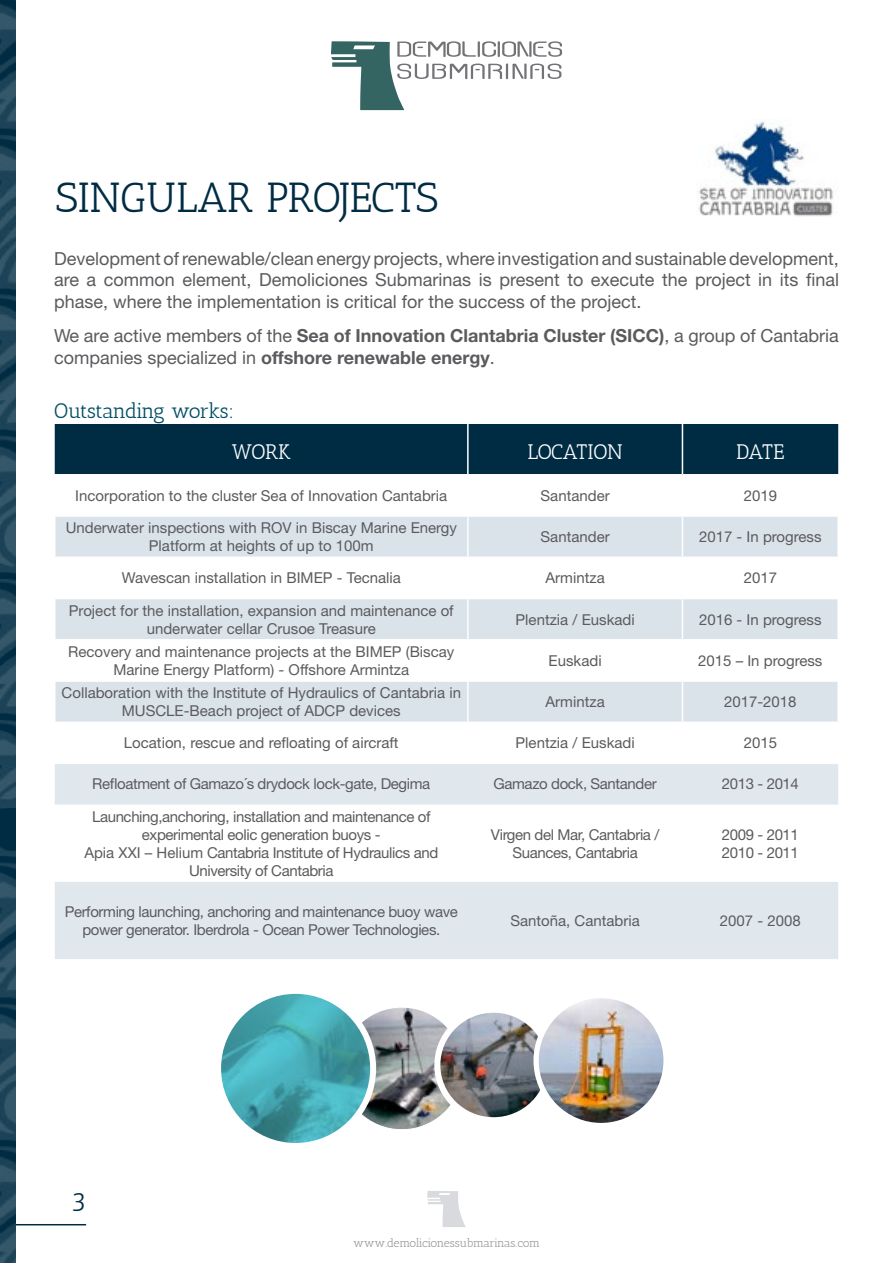
<style>
.page{position:relative;width:893px;height:1263px;background:#fff}
.page>*{position:absolute;margin:0;border:0;box-sizing:border-box;transform-origin:0 0}
.t1{font:42px "Antic Slab";letter-spacing:-.015em;color:#002c43}
.t2{font:27px "Antic Slab";color:#002c43}
.t3{font:21px "Antic Slab";letter-spacing:-.045em;color:#004d65}
.t4{font:21px "Antic Slab";letter-spacing:-.02em;color:#fff}
.t5{font:18px/21.6px "Helvetica Neue LT Std";color:#5b5b5f;text-align:justify}
.t6{font:15px/18px "Helvetica Neue LT Std";color:#5b5b5f;text-align:center}
.t7{font:15px/18px "Helvetica Neue LT Std";letter-spacing:-.025em;color:#5b5b5f;text-align:center}
.t8{font:12px "Antic Slab";letter-spacing:-.04em;color:#9c9ba0}
.s1{font-weight:700}
.s2{color:#5c5b5f}
</style>
<div class="page">
<hr style="left:0;top:1224px;width:86px;height:1px;background:#002c43">
<svg style="left:427px;top:1191px;width:39px;height:36px"></svg>
<svg style="left:331px;top:41px;width:231px;height:69px"></svg>
<img style="left:0;top:0;width:16px;height:1263px">
<div style="left:55px;top:424px;width:783px;height:50px;background:#002c43"></div>
<svg style="left:56px;top:517px;width:781px;height:204px;fill:#dae2ea"></svg>
<svg style="left:55px;top:764px;width:783px;height:195px;fill:#e0e8ee"></svg>
<hr style="left:467px;top:424px;width:2px;height:50px;background:#fff">
<hr style="left:682px;top:424px;width:1px;height:50px;background:#fff">
<hr style="left:54px;top:639px;width:414px;height:1px;background:#fff">
<hr style="left:468px;top:639px;width:214px;height:1px;background:#fff">
<hr style="left:682px;top:639px;width:157px;height:1px;background:#fff">
<hr style="left:467px;top:517px;width:2px;height:39px;background:#fff">
<hr style="left:467px;top:558px;width:2px;height:40px;background:#fff">
<hr style="left:467px;top:599px;width:2px;height:40px;background:#fff">
<hr style="left:467px;top:640px;width:2px;height:40px;background:#fff">
<hr style="left:467px;top:682px;width:2px;height:39px;background:#fff">
<hr style="left:682px;top:517px;width:1px;height:39px;background:#fff">
<hr style="left:682px;top:558px;width:1px;height:40px;background:#fff">
<hr style="left:682px;top:599px;width:1px;height:40px;background:#fff">
<hr style="left:682px;top:640px;width:1px;height:40px;background:#fff">
<hr style="left:682px;top:682px;width:1px;height:39px;background:#fff">
<hr style="left:54px;top:556px;width:414px;height:2px;background:#fff">
<hr style="left:54px;top:598px;width:414px;height:1px;background:#fff">
<hr style="left:54px;top:680px;width:414px;height:2px;background:#fff">
<hr style="left:468px;top:556px;width:214px;height:2px;background:#fff">
<hr style="left:468px;top:598px;width:214px;height:1px;background:#fff">
<hr style="left:468px;top:680px;width:214px;height:2px;background:#fff">
<hr style="left:682px;top:556px;width:157px;height:2px;background:#fff">
<hr style="left:682px;top:598px;width:157px;height:1px;background:#fff">
<hr style="left:682px;top:680px;width:157px;height:2px;background:#fff">
<img style="left:698px;top:122px;width:135px;height:94px">
<img style="left:362px;top:1009px;width:75px;height:119px">
<img style="left:218px;top:991px;width:155px;height:155px;border-radius:78px">
<div style="left:215px;top:988px;width:161px;height:161px;border:6px solid #fff;border-radius:50%"></div>
<img style="left:437px;top:1014px;width:103px;height:104px">
<div style="left:434px;top:1007px;width:119px;height:116px;border:6px solid #fff;border-radius:50%"></div>
<img style="left:536px;top:995px;width:130px;height:130px;border-radius:65px">
<div style="left:533px;top:993px;width:136px;height:135px;border:5px solid #fff;border-radius:50%"></div>
<h1 class="t1" style="left:56px;top:172px;width:384px">SINGULAR PROJECTS</h1>
<p class="t5" style="left:54px;top:247px;width:786px">Development of renewable/clean energy projects, where investigation and sustainable development, are a common element, Demoliciones Submarinas is present to execute the project in its final phase, where the implementation is critical for the success of the project.</p>
<p class="t5" style="left:54px;top:325px;width:786px">We are active members of the <span class="s1">Sea of Innovation Clantabria Cluster (SICC)</span>, a group of Cantabria companies specialized in <span class="s1">offshore renewable energy</span>.</p>
<h3 class="t3" style="left:54px;top:398px;width:181px">Outstanding works:</h3>
<h3 class="t4" style="left:232px;top:439px;width:60px">WORK</h3>
<h3 class="t4" style="left:527px;top:439px;width:97px">LOCATION</h3>
<h3 class="t4" style="left:736px;top:439px;width:50px">DATE</h3>
<p class="t6" style="left:75px;top:486px;width:373px">Incorporation to the cluster Sea of Innovation Cantabria</p>
<p class="t6" style="left:541px;top:486px;width:71px">Santander</p>
<p class="t6" style="left:744px;top:486px;width:35px">2019</p>
<p class="t6" style="left:66px;top:518px;width:393px">Underwater inspections with ROV in Biscay Marine Energy<br>Platform at heights of up to 100m</p>
<p class="t6" style="left:541px;top:527px;width:71px">Santander</p>
<p class="t6" style="left:699px;top:527px;width:124px">2017 - In progress</p>
<p class="t6" style="left:122px;top:569px;width:281px">Wavescan installation in BIMEP - Tecnalia</p>
<p class="t6" style="left:546px;top:569px;width:61px">Armintza</p>
<p class="t6" style="left:744px;top:569px;width:35px">2017</p>
<p class="t6" style="left:69px;top:601px;width:386px">Project for the installation, expansion and maintenance of underwater cellar Crusoe Treasure</p>
<p class="t6" style="left:516px;top:610px;width:121px">Plentzia / Euskadi</p>
<p class="t6" style="left:699px;top:610px;width:124px">2016 - In progress</p>
<p class="t6" style="left:68px;top:642px;width:388px">Recovery and maintenance projects at the BIMEP (Biscay<br>Marine Energy Platform) - Offshore Armintza</p>
<p class="t6" style="left:549px;top:651px;width:55px">Euskadi</p>
<p class="t6" style="left:698px;top:651px;width:126px">2015 – In progress</p>
<p class="t6" style="left:62px;top:683px;width:401px">Collaboration with the Institute of Hydraulics of Cantabria in<br>MUSCLE-Beach project of ADCP devices</p>
<p class="t6" style="left:546px;top:692px;width:61px">Armintza</p>
<p class="t6" style="left:724px;top:692px;width:74px">2017-2018</p>
<p class="t6" style="left:124px;top:734px;width:276px">Location, rescue and refloating of aircraft</p>
<p class="t6" style="left:516px;top:734px;width:121px">Plentzia / Euskadi</p>
<p class="t6" style="left:744px;top:734px;width:35px">2015</p>
<p class="t7" style="left:92px;top:775px;width:339px">Refloatment of Gamazo´s drydock lock-gate, Degima</p>
<p class="t7" style="left:493px;top:775px;width:165px">Gamazo dock, Santander</p>
<p class="t7" style="left:722px;top:775px;width:79px">2013 - 2014</p>
<p class="t7" style="left:84px;top:807px;width:355px">Launching,anchoring, installation and maintenance of experimental eolic generation buoys -<br><span class="s2">Apia XXI – Helium</span> Cantabria Institute of Hydraulics and University of Cantabria</p>
<p class="t7" style="left:491px;top:825px;width:170px">Virgen del Mar, Cantabria /<br>Suances, Cantabria</p>
<p class="t7" style="left:722px;top:825px;width:79px;text-align:left">2009 - 2011<br>2010 - 2011</p>
<p class="t7" style="left:65px;top:902px;width:395px">Performing launching, anchoring and maintenance buoy wave power generator. Iberdrola - Ocean Power Technologies.</p>
<p class="t6" style="left:510px;top:911px;width:131px">Santoña, Cantabria</p>
<p class="t6" style="left:720px;top:911px;width:82px">2007 - 2008</p>
<h2 class="t2" style="left:71px;top:1185px;width:17px">3</h2>
<p class="t8" style="left:353px;top:1236px;width:188px">www.demolicionessubmarinas.com</p>
</div>
